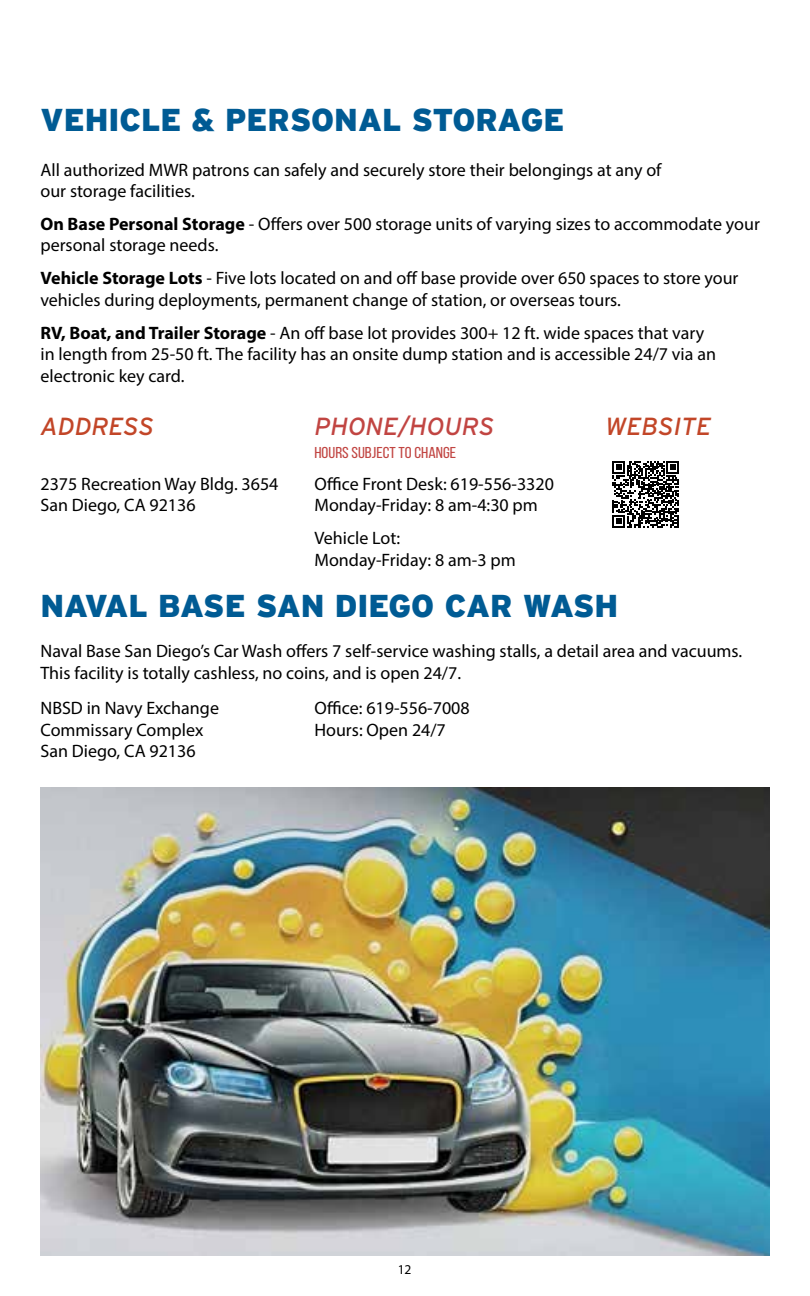
<style>
.page{position:relative;width:810px;height:1296px;background:#fff}
.page>*{position:absolute;margin:0;border:0;box-sizing:border-box;transform-origin:0 0}
.t1{font:900 31.5px "Interstate Mono";color:#005b94}
.t2{font:italic 24.75px "Interstate";color:#c24628}
.t3{font:italic 24.75px "Interstate";color:#c14542}
.t4{font:18px/21.6px "Myriad Pro";color:#000}
.t5{font:15.75px "Bebas Neue";color:#c14542;scale:1.12 1}
.t6{font:13.5px "Myriad Pro";color:#000}
.s1{font-weight:700}
</style>
<div class="page">
<img style="left:40px;top:787px;width:730px;height:469px">
<svg style="left:612px;top:461px;width:67px;height:67px"></svg>
<h1 class="t1" style="left:40px;top:102px;width:525px">VEHICLE &amp; PERSONAL STORAGE</h1>
<p class="t4" style="left:40px;top:158px;width:622px">All authorized MWR patrons can safely and securely store their belongings at any of our storage facilities.</p>
<p class="t4" style="left:40px;top:213px;width:721px"><span class="s1">On Base Personal Storage</span> - Offers over 500 storage units of varying sizes to accommodate your personal storage needs.</p>
<p class="t4" style="left:40px;top:267px;width:700px"><span class="s1">Vehicle Storage Lots</span> - Five lots located on and off base provide over 650 spaces to store your vehicles during deployments, permanent change of station, or overseas tours.</p>
<p class="t4" style="left:40px;top:321px;width:677px"><span class="s1">RV, Boat, and Trailer Storage</span> - An off base lot provides 300+ 12 ft. wide spaces that vary in length from 25-50 ft. The facility has an onsite dump station and is accessible 24/7 via an electronic key card.</p>
<h2 class="t2" style="left:40px;top:413px;width:115px">ADDRESS</h2>
<h2 class="t3" style="left:314px;top:413px;width:181px">PHONE/HOURS</h2>
<p class="t5" style="left:314px;top:444px;width:128px">HOURS SUBJECT TO CHANGE</p>
<p class="t4" style="left:40px;top:473px;width:240px">2375 Recreation Way Bldg. 3654<br>San Diego, CA 92136</p>
<p class="t4" style="left:314px;top:473px;width:241px">Office Front Desk: 619-556-3320<br>Monday-Friday: 8 am-4:30 pm</p>
<p class="t4" style="left:314px;top:527px;width:203px">Vehicle Lot:<br>Monday-Friday: 8 am-3 pm</p>
<h2 class="t2" style="left:605px;top:413px;width:107px">WEBSITE</h2>
<h1 class="t1" style="left:40px;top:588px;width:579px">NAVAL BASE SAN DIEGO CAR WASH</h1>
<p class="t4" style="left:40px;top:640px;width:703px">Naval Base San Diego’s Car Wash offers 7 self-service washing stalls, a detail area and vacuums.<br>This facility is totally cashless, no coins, and is open 24/7.</p>
<p class="t4" style="left:40px;top:697px;width:180px">NBSD in Navy Exchange<br>Commissary Complex<br>San Diego, CA 92136</p>
<p class="t4" style="left:314px;top:697px;width:157px">Office: 619-556-7008<br>Hours: Open 24/7</p>
<p class="t6" style="left:398px;top:1261px;width:15px">12</p>
</div>
